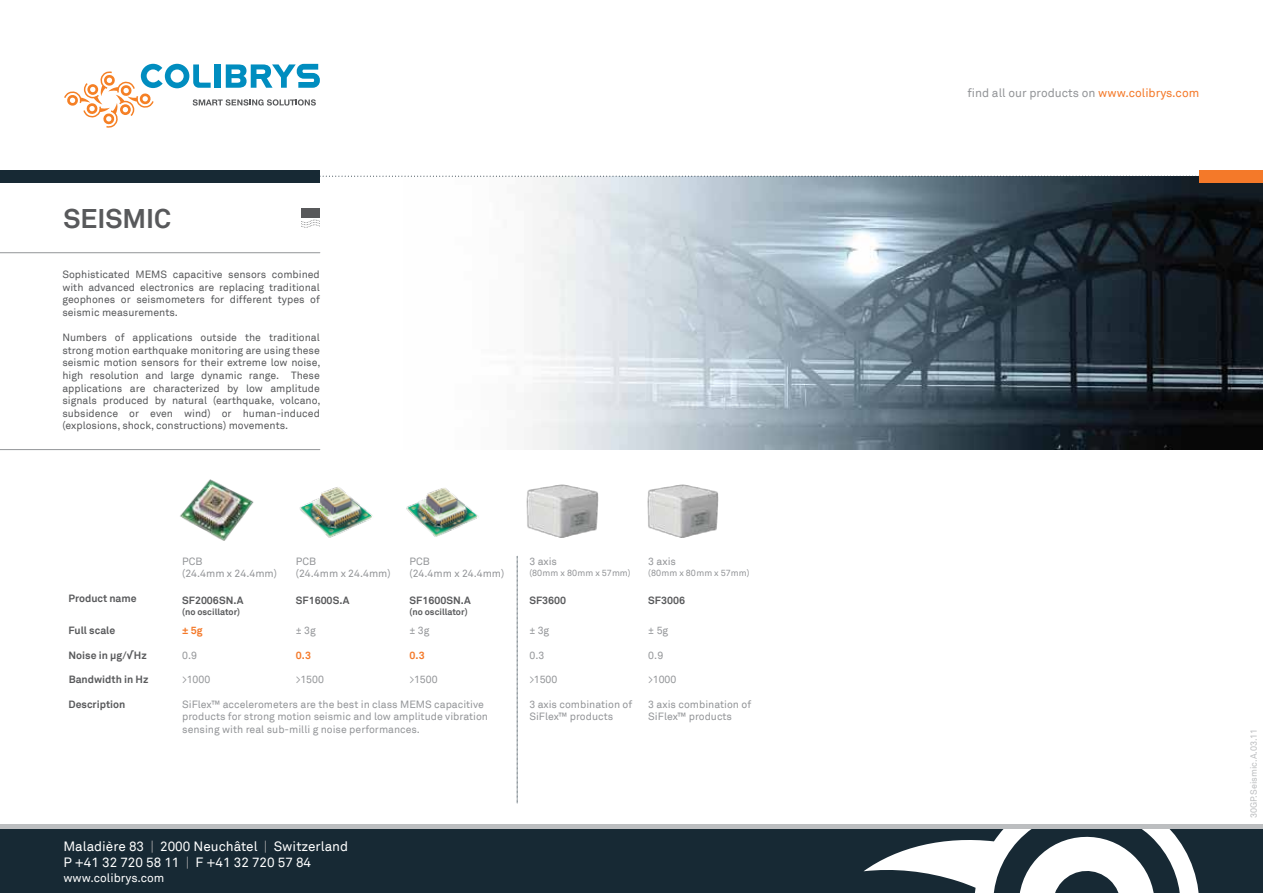
<style>
.page{position:relative;width:1263px;height:893px;background:#fff}
.page>*{position:absolute;margin:0;border:0;box-sizing:border-box;transform-origin:0 0}
.t1{font:700 27px "Akkurat";color:#58595b}
.t2{font:13.5px/16.2px "Akkurat";color:#fff}
.t3{font:12px "Akkurat";color:#939598}
.t4{font:12px "Akkurat";color:#fff}
.t5{font:10.5px/12.6px "Akkurat";color:#58595b;text-align:justify}
.t6{font:10.5px/12.6px "Akkurat";color:#939598}
.t7{font:700 10.5px "Akkurat";color:#58595b}
.t8{font:700 10.5px "Akkurat";color:#f47929}
.t9{font:9px "Akkurat";color:#939598}
.t10{font:700 9px "Akkurat";color:#58595b}
.t11{font:9px "Akkurat";color:#bcbec0}
.s1{color:#939598}
.s2{color:#f47929}
</style>
<div class="page">
<img style="left:532px;top:177px;width:731px;height:273px">
<div style="left:0;top:829px;width:1263px;height:64px;background:#172934"></div>
<svg style="left:863px;top:829px;width:336px;height:64px"></svg>
<div style="left:0;top:824px;width:1263px;height:5px;background:#bcbec0"></div>
<div style="left:0;top:170px;width:320px;height:13px;background:#172934"></div>
<svg style="left:320px;top:176px;width:879px;height:1px"></svg>
<div style="left:1199px;top:170px;width:64px;height:13px;background:#f47929"></div>
<hr style="left:0;top:252px;width:320px;height:1px;background:#939598">
<hr style="left:0;top:449px;width:320px;height:1px;background:#939598">
<div style="left:301px;top:208px;width:19px;height:10px;background:#58595b"></div>
<svg style="left:301px;top:220px;width:19px;height:8px"></svg>
<svg style="left:64px;top:64px;width:256px;height:64px"></svg>
<svg style="left:517px;top:556px;width:1px;height:247px"></svg>
<img style="left:299px;top:487px;width:74px;height:51px">
<img style="left:406px;top:488px;width:73px;height:49px">
<img style="left:526px;top:484px;width:73px;height:54px">
<img style="left:647px;top:484px;width:72px;height:54px">
<img style="left:180px;top:479px;width:74px;height:62px">
<h1 class="t1" style="left:63px;top:201px;width:109px">SEISMIC</h1>
<p class="t5" style="left:62px;top:268px;width:259px">Sophisticated MEMS capacitive sensors combined with advanced electronics are replacing traditional geophones or seismometers for different types of seismic measurements.</p>
<p class="t5" style="left:62px;top:331px;width:259px">Numbers of applications outside the traditional strong motion earthquake monitoring are using these seismic motion sensors for their extreme low noise, high resolution and large dynamic range. These applications are characterized by low amplitude signals produced by natural (earthquake, volcano, subsidence or even wind) or human-induced (explosions, shock, constructions) movements.</p>
<p class="t6" style="left:182px;top:555px;width:96px">PCB<br>(24.4mm x 24.4mm)</p>
<p class="t6" style="left:296px;top:555px;width:96px">PCB<br>(24.4mm x 24.4mm)</p>
<p class="t6" style="left:410px;top:555px;width:96px">PCB<br>(24.4mm x 24.4mm)</p>
<p class="t6" style="left:529px;top:555px;width:29px">3 axis</p>
<p class="t9" style="left:529px;top:567px;width:103px">(80mm x 80mm x 57mm)</p>
<p class="t6" style="left:648px;top:555px;width:29px">3 axis</p>
<p class="t9" style="left:648px;top:567px;width:103px">(80mm x 80mm x 57mm)</p>
<p class="t7" style="left:69px;top:592px;width:70px">Product name</p>
<p class="t7" style="left:182px;top:594px;width:63px">SF2006SN.A</p>
<p class="t10" style="left:182px;top:606px;width:60px">(no oscillator)</p>
<p class="t7" style="left:296px;top:593px;width:55px">SF1600S.A</p>
<p class="t7" style="left:410px;top:594px;width:63px">SF1600SN.A</p>
<p class="t10" style="left:410px;top:606px;width:60px">(no oscillator)</p>
<p class="t7" style="left:529px;top:594px;width:38px">SF3600</p>
<p class="t7" style="left:648px;top:594px;width:38px">SF3006</p>
<p class="t7" style="left:69px;top:623px;width:48px">Full scale</p>
<p class="t7" style="left:69px;top:649px;width:80px">Noise in µg/√Hz</p>
<p class="t7" style="left:69px;top:673px;width:81px">Bandwidth in Hz</p>
<p class="t8" style="left:182px;top:623px;width:22px">± 5g</p>
<p class="t6" style="left:296px;top:624px;width:21px">± 3g</p>
<p class="t6" style="left:410px;top:624px;width:21px">± 3g</p>
<p class="t6" style="left:529px;top:624px;width:21px">± 3g</p>
<p class="t6" style="left:182px;top:649px;width:16px">0.9</p>
<p class="t8" style="left:296px;top:649px;width:17px">0.3</p>
<p class="t8" style="left:410px;top:649px;width:17px">0.3</p>
<p class="t6" style="left:529px;top:649px;width:16px">0.3</p>
<p class="t6" style="left:182px;top:673px;width:30px">&gt;1000</p>
<p class="t6" style="left:296px;top:673px;width:30px">&gt;1500</p>
<p class="t6" style="left:410px;top:673px;width:30px">&gt;1500</p>
<p class="t6" style="left:529px;top:673px;width:30px">&gt;1500</p>
<p class="t6" style="left:648px;top:624px;width:21px">± 5g</p>
<p class="t6" style="left:648px;top:649px;width:16px">0.9</p>
<p class="t6" style="left:648px;top:673px;width:30px">&gt;1000</p>
<p class="t7" style="left:69px;top:697px;width:58px">Description</p>
<p class="t6" style="left:182px;top:698px;width:307px">SiFlex™ accelerometers are the best in class MEMS capacitive products for strong motion seismic and low amplitude vibration sensing with real sub-milli g noise performances.</p>
<p class="t6" style="left:529px;top:698px;width:104px">3 axis combination of<br>SiFlex™ products</p>
<p class="t6" style="left:648px;top:698px;width:104px">3 axis combination of<br>SiFlex™ products</p>
<p class="t2" style="left:63px;top:839px;width:286px">Maladière 83 <span class="s1">|</span> 2000 Neuchâtel <span class="s1">|</span> Switzerland<br>P +41 32 720 58 11 <span class="s1">|</span> F +41 32 720 57 84</p>
<p class="t4" style="left:63px;top:871px;width:102px">www.colibrys.com</p>
<p class="t3" style="left:967px;top:86px;width:233px">find all our products on <span class="s2">www.colibrys.com</span></p>
<p class="t11" style="left:1248px;top:818px;width:90px;rotate:-90deg">30GP.Seismic.A.03.11</p>
</div>
